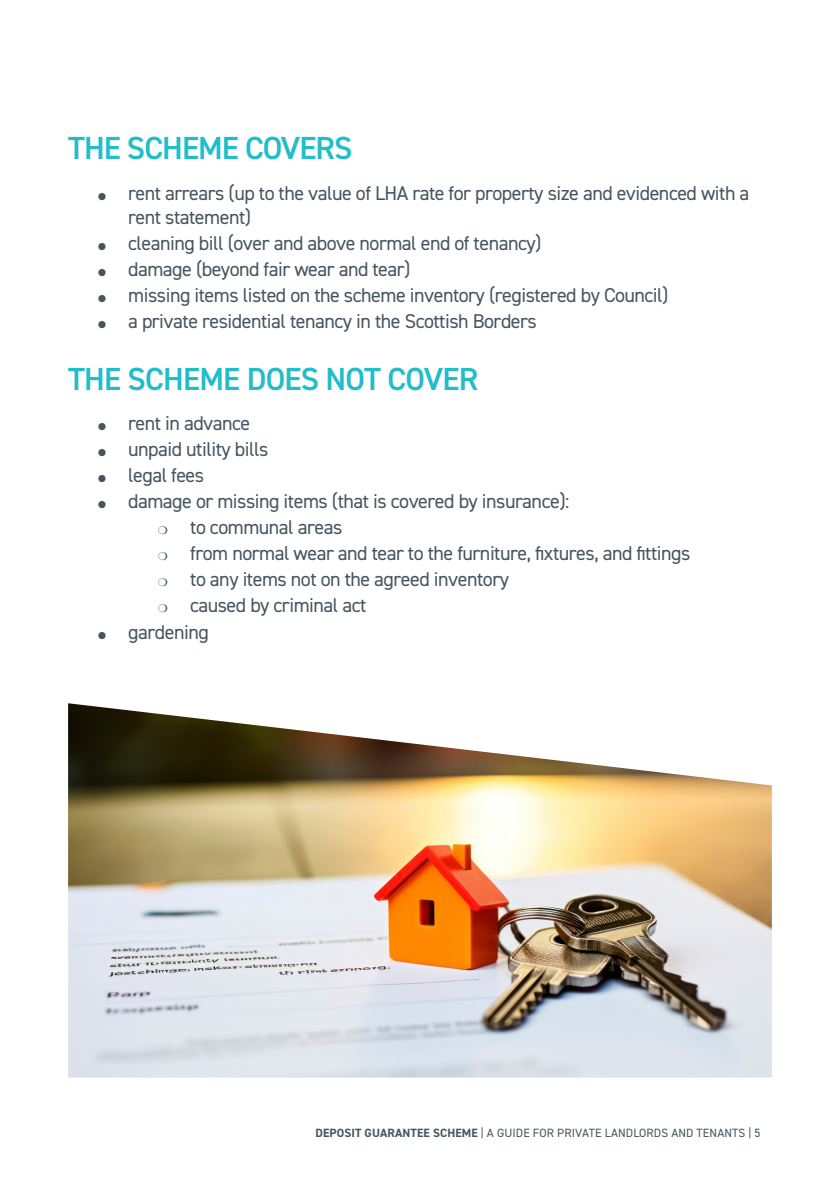
<style>
.page{position:relative;width:840px;height:1191px;background:#fff}
.page>*{position:absolute;margin:0;border:0;box-sizing:border-box;transform-origin:0 0}
.Paragraph_Style_1{font:600 32px "DIN2014";letter-spacing:-.03em;color:#21bdc9}
.t1{font:20px/24px "DIN2014";letter-spacing:-.025em;color:#45555f}
.Tabbed_Body_Copy{font:12px "DIN2014";letter-spacing:.01em;color:#45555f}
.s1{font-weight:700}
</style>
<div class="page">
<img style="left:68px;top:703px;width:703px;height:374px">
<p class="Paragraph_Style_1" style="left:68px;top:127px;width:286px">THE SCHEME COVERS</p>
<p class="t1" style="left:128px;top:180px;width:622px;text-indent:-30px">● rent arrears (up to the value of LHA rate for property size and evidenced with a rent statement)</p>
<p class="t1" style="left:98px;top:230px;width:444px">● cleaning bill (over and above normal end of tenancy)</p>
<p class="t1" style="left:98px;top:256px;width:314px">● damage (beyond fair wear and tear)</p>
<p class="t1" style="left:98px;top:282px;width:571px">● missing items listed on the scheme inventory (registered by Council)</p>
<p class="t1" style="left:98px;top:308px;width:440px">● a private residential tenancy in the Scottish Borders</p>
<p class="Paragraph_Style_1" style="left:68px;top:358px;width:411px">THE SCHEME DOES NOT COVER</p>
<p class="t1" style="left:98px;top:411px;width:154px">● rent in advance</p>
<p class="t1" style="left:98px;top:437px;width:172px">● unpaid utility bills</p>
<p class="t1" style="left:98px;top:463px;width:108px">● legal fees</p>
<p class="t1" style="left:98px;top:489px;width:472px">● damage or missing items (that is covered by insurance):</p>
<p class="t1" style="left:190px;top:515px;width:154px">to communal areas</p>
<p class="t1" style="left:190px;top:541px;width:501px">from normal wear and tear to the furniture, fixtures, and fittings</p>
<p class="t1" style="left:190px;top:567px;width:320px">to any items not on the agreed inventory</p>
<p class="t1" style="left:190px;top:593px;width:177px">caused by criminal act</p>
<p class="t1" style="left:98px;top:619px;width:112px">● gardening</p>
<p class="Tabbed_Body_Copy" style="left:315px;top:1124px;width:446px"><span class="s1">DEPOSIT GUARANTEE SCHEME</span> | A GUIDE FOR PRIVATE LANDLORDS AND TENANTS | 5</p>
</div>
